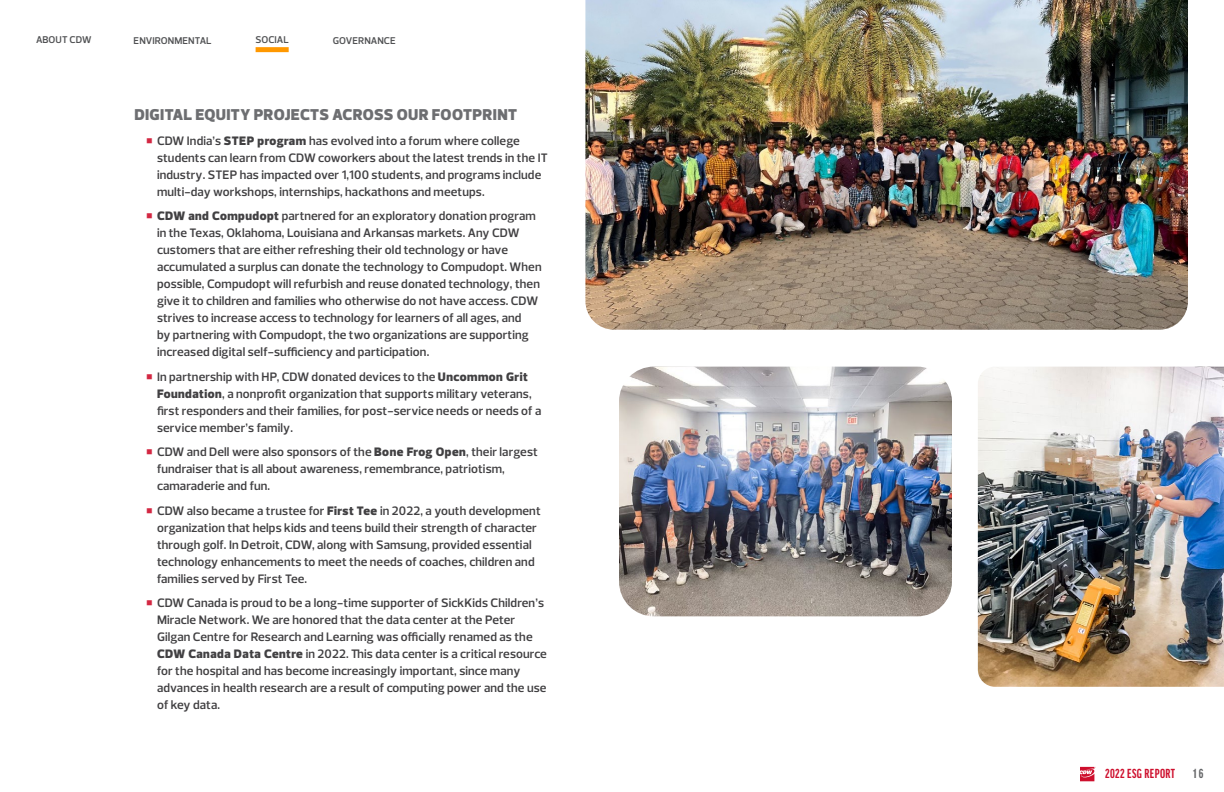
<style>
.page{position:relative;width:1224px;height:792px;background:#fff}
.page>*{position:absolute;margin:0;border:0;box-sizing:border-box;transform-origin:0 0}
.HEADERS{font:900 16px "Prelo";letter-spacing:.015em;color:#6d6e71}
.t1{font:700 extra-condensed 14px "Good Headline Pro";letter-spacing:.03em;color:#ce0f2d}
.t2{font:700 extra-condensed 14px "Good Headline Pro";color:#636466}
.t3{font:600 12.5px/17px "Prelo";letter-spacing:.01em;color:#414042}
.NAV_BAR{font:600 10px "Prelo";color:#515254}
.basic_copy{font:600 10px "Prelo";color:#515254}
.s1{font-family:"PT Mono";font-weight:400;font-size:20px;color:#d32742}
.s2{font-weight:900}
</style>
<div class="page">
<svg style="left:1080px;top:767px;width:16px;height:14px"></svg>
<img style="left:585px;top:0;width:603px;height:330px">
<img style="left:619px;top:367px;width:333px;height:249px">
<img style="left:978px;top:367px;width:246px;height:320px">
<div style="left:256px;top:47px;width:33px;height:5px;background:#ff9800"></div>
<p class="NAV_BAR" style="left:36px;top:34px;width:57px">ABOUT CDW</p>
<p class="NAV_BAR" style="left:134px;top:34px;width:79px">ENVIRONMENTAL</p>
<p class="NAV_BAR" style="left:255px;top:34px;width:35px">SOCIAL</p>
<p class="basic_copy" style="left:333px;top:34px;width:64px">GOVERNANCE</p>
<p class="HEADERS" style="left:135px;top:105px;width:384px">DIGITAL EQUITY PROJECTS ACROSS OUR FOOTPRINT</p>
<p class="t3" style="left:157px;top:132px;width:392px;text-indent:-14px"><span class="s1">▪</span>CDW India’s <span class="s2">STEP program</span> has evolved into a forum where college students can learn from CDW coworkers about the latest trends in the IT industry. STEP has impacted over 1,100 students, and programs include multi-day workshops, internships, hackathons and meetups.</p>
<p class="t3" style="left:157px;top:207px;width:386px;text-indent:-14px"><span class="s1">▪</span><span class="s2">CDW and Compudopt</span> partnered for an exploratory donation program in the Texas, Oklahoma, Louisiana and Arkansas markets. Any CDW customers that are either refreshing their old technology or have accumulated a surplus can donate the technology to Compudopt. When possible, Compudopt will refurbish and reuse donated technology, then give it to children and families who otherwise do not have access. CDW strives to increase access to technology for learners of all ages, and<br>by partnering with Compudopt, the two organizations are supporting increased digital self-sufficiency and participation.</p>
<p class="t3" style="left:157px;top:368px;width:386px;text-indent:-14px"><span class="s1">▪</span>In partnership with HP, CDW donated devices to the <span class="s2">Uncommon Grit Foundation</span>, a nonprofit organization that supports military veterans, first responders and their families, for post-service needs or needs of a service member’s family.</p>
<p class="t3" style="left:157px;top:444px;width:382px;text-indent:-14px"><span class="s1">▪</span>CDW and Dell were also sponsors of the <span class="s2">Bone Frog Open</span>, their largest fundraiser that is all about awareness, remembrance, patriotism, camaraderie and fun.</p>
<p class="t3" style="left:157px;top:502px;width:385px;text-indent:-14px"><span class="s1">▪</span>CDW also became a trustee for <span class="s2">First Tee</span> in 2022, a youth development organization that helps kids and teens build their strength of character through golf. In Detroit, CDW, along with Samsung, provided essential technology enhancements to meet the needs of coaches, children and families served by First Tee.</p>
<p class="t3" style="left:157px;top:595px;width:391px;text-indent:-14px"><span class="s1">▪</span>CDW Canada is proud to be a long-time supporter of SickKids Children’s Miracle Network. We are honored that the data center at the Peter Gilgan Centre for Research and Learning was officially renamed as the <span class="s2">CDW Canada Data Centre</span> in 2022. This data center is a critical resource for the hospital and has become increasingly important, since many advances in health research are a result of computing power and the use of key data.</p>
<p class="t1" style="left:1105px;top:766px;width:71px">2022 ESG REPORT</p>
<p class="t2" style="left:1193px;top:766px;width:12px">16</p>
</div>
